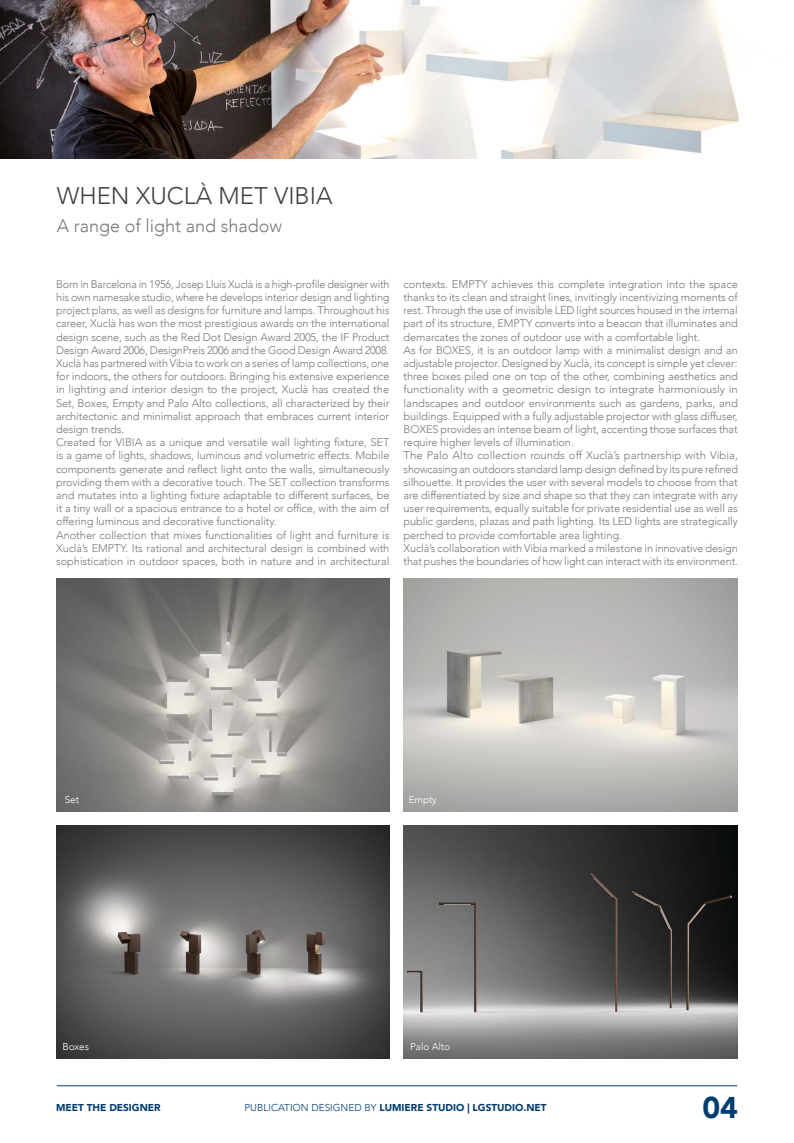
<style>
.page{position:relative;width:794px;height:1143px;background:#fff}
.page>*{position:absolute;margin:0;border:0;box-sizing:border-box;transform-origin:0 0}
.t1{font:900 30px "Avenir";color:#003d71}
.t2{font:300 24px "Avenir";color:#414042}
.t3{font:300 18px "Avenir";color:#77787b}
.t4{font:300 11px/13.2px "Avenir";letter-spacing:-.01em;color:#77787b}
.t5{font:900 10px "Avenir";color:#003d71}
.t6{font:300 10px "Avenir";letter-spacing:-.005em;color:#fff}
.s1{font-weight:300}
</style>
<div class="page">
<hr style="left:57px;top:1085px;width:680px;height:1px;background:#003d71">
<img style="left:0;top:0;width:740px;height:158px">
<img style="left:57px;top:578px;width:332px;height:233px">
<img style="left:403px;top:578px;width:334px;height:233px">
<img style="left:57px;top:825px;width:332px;height:233px">
<img style="left:403px;top:825px;width:334px;height:233px">
<h2 class="t2" style="left:57px;top:182px;width:277px">WHEN XUCLÀ MET VIBIA</h2>
<h3 class="t3" style="left:57px;top:215px;width:227px">A range of light and shadow</h3>
<p class="t4" style="left:56px;top:277px;width:335px">Born in Barcelona in 1956, Josep Lluís Xuclà is a high-profile designer with his own namesake studio, where he develops interior design and lighting project plans, as well as designs for furniture and lamps. Throughout his career, Xuclà has won the most prestigious awards on the international design scene, such as the Red Dot Design Award 2005, the IF Product Design Award 2006, DesignPreis 2006 and the Good Design Award 2008.<br>Xuclà has partnered with Vibia to work on a series of lamp collections, one for indoors, the others for outdoors. Bringing his extensive experience in lighting and interior design to the project, Xuclà has created the Set, Boxes, Empty and Palo Alto collections, all characterized by their architectonic and minimalist approach that embraces current interior design trends.<br>Created for VIBIA as a unique and versatile wall lighting fixture, SET is a game of lights, shadows, luminous and volumetric effects. Mobile components generate and reflect light onto the walls, simultaneously providing them with a decorative touch. The SET collection transforms and mutates into a lighting fixture adaptable to different surfaces, be it a tiny wall or a spacious entrance to a hotel or office, with the aim of offering luminous and decorative functionality.<br>Another collection that mixes functionalities of light and furniture is Xuclà’s EMPTY. Its rational and architectural design is combined with sophistication in outdoor spaces, both in nature and in architectural</p>
<p class="t4" style="left:403px;top:277px;width:336px">contexts. EMPTY achieves this complete integration into the space thanks to its clean and straight lines, invitingly incentivizing moments of rest. Through the use of invisible LED light sources housed in the internal part of its structure, EMPTY converts into a beacon that illuminates and demarcates the zones of outdoor use with a comfortable light.<br>As for BOXES, it is an outdoor lamp with a minimalist design and an adjustable projector. Designed by Xuclà, its concept is simple yet clever: three boxes piled one on top of the other, combining aesthetics and functionality with a geometric design to integrate harmoniously in landscapes and outdoor environments such as gardens, parks, and buildings. Equipped with a fully adjustable projector with glass diffuser, BOXES provides an intense beam of light, accenting those surfaces that require higher levels of illumination.<br>The Palo Alto collection rounds off Xuclà’s partnership with Vibia, showcasing an outdoors standard lamp design defined by its pure refined silhouette. It provides the user with several models to choose from that are differentiated by size and shape so that they can integrate with any user requirements, equally suitable for private residential use as well as public gardens, plazas and path lighting. Its LED lights are strategically perched to provide comfortable area lighting.<br>Xuclà’s collaboration with Vibia marked a milestone in innovative design that pushes the boundaries of how light can interact with its environment.</p>
<p class="t6" style="left:65px;top:793px;width:16px">Set</p>
<p class="t6" style="left:409px;top:793px;width:30px">Empty</p>
<p class="t6" style="left:62px;top:1040px;width:28px">Boxes</p>
<p class="t6" style="left:410px;top:1040px;width:41px">Palo Alto</p>
<p class="t5" style="left:56px;top:1099px;width:106px">MEET THE DESIGNER</p>
<p class="t5" style="left:244px;top:1099px;width:303px"><span class="s1">PUBLICATION DESIGNED BY</span> LUMIERE STUDIO | LGSTUDIO.NET</p>
<h1 class="t1" style="left:702px;top:1082px;width:37px">04</h1>
</div>
